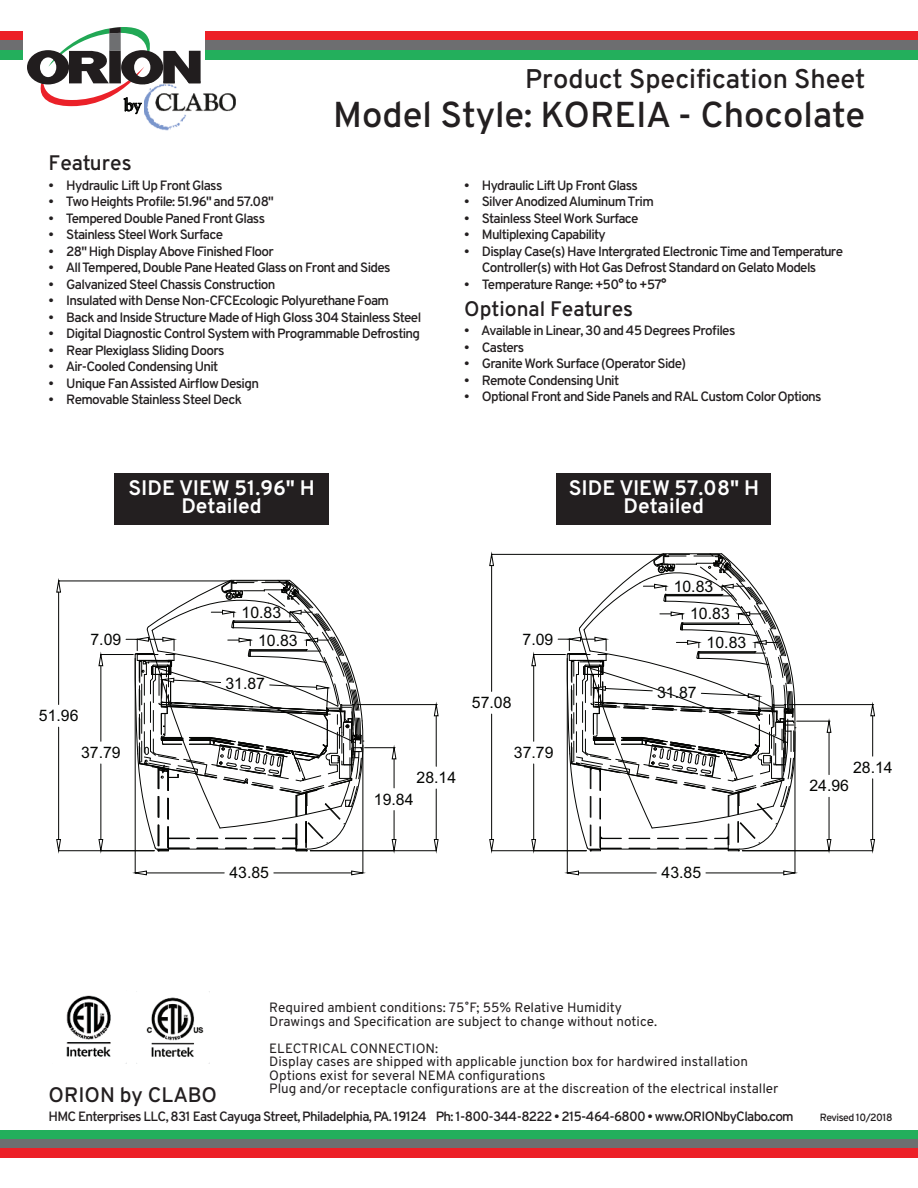
<style>
.page{position:relative;width:918px;height:1188px;background:#fff}
.page>*{position:absolute;margin:0;border:0;box-sizing:border-box;transform-origin:0 0}
.t1{font:600 36px "Overpass";color:#231f20}
.t2{font:600 27px "Overpass";color:#231f20}
.t3{font:700 21px/18px "Overpass";color:#fff;text-align:center}
.t4{font:600 21px "Overpass";color:#231f20}
.t5{font:700 18.3px "Goudy Old Style T";color:#040503}
.t6{font:15.9px "Arial";color:#040503}
.t7{font:600 13.5px/16.5px "Overpass";letter-spacing:-.05em;color:#231f20}
.t8{font:13.5px/13.5px "Overpass";color:#231f20}
.t9{font:600 10.5px "Overpass";letter-spacing:-.05em;color:#231f20}
</style>
<div class="page">
<div style="left:0;top:1130px;width:918px;height:10px;background:#23af5c"></div>
<div style="left:0;top:1140px;width:918px;height:9px;background:#6d6e70"></div>
<div style="left:0;top:1149px;width:918px;height:9px;background:#ec2027"></div>
<div style="left:0;top:32px;width:918px;height:9px;background:#ec2027"></div>
<div style="left:0;top:41px;width:918px;height:9px;background:#6d6e70"></div>
<div style="left:0;top:50px;width:918px;height:9px;background:#23af5c"></div>
<div style="left:24px;top:30px;width:181px;height:65px;background:#fff"></div>
<img style="left:144px;top:93px;width:92px;height:38px">
<svg style="left:27px;top:27px;width:174px;height:79px"></svg>
<img style="left:136px;top:991px;width:68px;height:66px">
<img style="left:66px;top:995px;width:60px;height:69px">
<div style="left:557px;top:473px;width:214px;height:52px;background:#231f20"></div>
<hr style="left:363px;top:745px;width:1px;height:128px;background:#040503">
<hr style="left:135px;top:658px;width:1px;height:215px;background:#040503">
<hr style="left:274px;top:873px;width:78px;height:1px;background:#040503">
<hr style="left:146px;top:873px;width:78px;height:1px;background:#040503">
<svg style="left:351px;top:871px;width:14px;height:4px"></svg>
<svg style="left:133px;top:871px;width:14px;height:4px"></svg>
<hr style="left:101px;top:654px;width:32px;height:1px;background:#040503">
<hr style="left:101px;top:764px;width:1px;height:76px;background:#040503">
<hr style="left:101px;top:666px;width:1px;height:75px;background:#040503">
<svg style="left:99px;top:839px;width:4px;height:14px"></svg>
<svg style="left:99px;top:652px;width:4px;height:14px"></svg>
<hr style="left:59px;top:850px;width:95px;height:1px;background:#040503">
<hr style="left:59px;top:581px;width:170px;height:1px;background:#040503">
<hr style="left:58px;top:727px;width:1px;height:113px;background:#040503">
<hr style="left:58px;top:592px;width:1px;height:113px;background:#040503">
<svg style="left:56px;top:839px;width:5px;height:14px"></svg>
<svg style="left:56px;top:579px;width:5px;height:14px"></svg>
<hr style="left:310px;top:850px;width:126px;height:1px;background:#040503">
<hr style="left:357px;top:704px;width:79px;height:1px;background:#040503">
<hr style="left:436px;top:789px;width:1px;height:51px;background:#040503">
<hr style="left:436px;top:716px;width:1px;height:50px;background:#040503">
<svg style="left:434px;top:839px;width:5px;height:14px"></svg>
<svg style="left:434px;top:702px;width:5px;height:14px"></svg>
<svg style="left:126px;top:580px;width:270px;height:273px"></svg>
<hr style="left:795px;top:732px;width:1px;height:141px;background:#040503">
<hr style="left:567px;top:658px;width:1px;height:215px;background:#040503">
<hr style="left:706px;top:873px;width:78px;height:1px;background:#040503">
<hr style="left:578px;top:873px;width:78px;height:1px;background:#040503">
<svg style="left:783px;top:871px;width:14px;height:4px"></svg>
<svg style="left:565px;top:871px;width:14px;height:4px"></svg>
<hr style="left:534px;top:654px;width:31px;height:1px;background:#040503">
<hr style="left:533px;top:764px;width:1px;height:76px;background:#040503">
<hr style="left:533px;top:666px;width:1px;height:75px;background:#040503">
<svg style="left:531px;top:839px;width:5px;height:14px"></svg>
<svg style="left:531px;top:652px;width:5px;height:14px"></svg>
<hr style="left:492px;top:850px;width:94px;height:1px;background:#040503">
<hr style="left:492px;top:554px;width:169px;height:1px;background:#040503">
<hr style="left:491px;top:714px;width:1px;height:126px;background:#040503">
<hr style="left:491px;top:566px;width:1px;height:125px;background:#040503">
<svg style="left:489px;top:839px;width:5px;height:14px"></svg>
<svg style="left:489px;top:552px;width:5px;height:14px"></svg>
<hr style="left:797px;top:721px;width:32px;height:1px;background:#040503">
<hr style="left:829px;top:797px;width:1px;height:43px;background:#040503">
<hr style="left:829px;top:732px;width:1px;height:43px;background:#040503">
<svg style="left:827px;top:839px;width:4px;height:14px"></svg>
<svg style="left:827px;top:719px;width:4px;height:14px"></svg>
<hr style="left:742px;top:850px;width:131px;height:1px;background:#040503">
<hr style="left:789px;top:704px;width:84px;height:1px;background:#040503">
<hr style="left:872px;top:779px;width:1px;height:61px;background:#040503">
<hr style="left:872px;top:716px;width:1px;height:40px;background:#040503">
<svg style="left:870px;top:839px;width:5px;height:14px"></svg>
<svg style="left:870px;top:702px;width:5px;height:14px"></svg>
<svg style="left:558px;top:553px;width:238px;height:298px"></svg>
<div style="left:114px;top:473px;width:215px;height:52px;background:#231f20"></div>
<h3 class="t5" style="left:124px;top:94px;width:19px">by</h3>
<h2 class="t2" style="left:525px;top:67px;width:342px">Product Specification Sheet</h2>
<h1 class="t1" style="left:333px;top:100px;width:533px">Model Style: KOREIA - Chocolate</h1>
<h3 class="t4" style="left:49px;top:155px;width:85px">Features</h3>
<p class="t7" style="left:49px;top:178px;width:175px">• Hydraulic Lift Up Front Glass</p>
<p class="t7" style="left:49px;top:195px;width:227px">• Two Heights Profile: 51.96" and 57.08"</p>
<p class="t7" style="left:49px;top:211px;width:218px">• Tempered Double Paned Front Glass</p>
<p class="t7" style="left:49px;top:228px;width:176px">• Stainless Steel Work Surface</p>
<p class="t7" style="left:49px;top:244px;width:227px">• 28" High DisplayAbove Finished Floor</p>
<p class="t7" style="left:49px;top:261px;width:343px">• AllTempered, Double Pane Heated Glass on Front and Sides</p>
<p class="t7" style="left:49px;top:277px;width:228px">• Galvanized Steel Chassis Construction</p>
<p class="t7" style="left:49px;top:294px;width:342px">• Insulated with Dense Non-CFCEcologic Polyurethane Foam</p>
<p class="t7" style="left:49px;top:310px;width:374px">• Back and Inside Structure Made of High Gloss 304 Stainless Steel</p>
<p class="t7" style="left:49px;top:327px;width:373px">• Digital Diagnostic Control System with Programmable Defrosting</p>
<p class="t7" style="left:49px;top:343px;width:177px">• Rear Plexiglass Sliding Doors</p>
<p class="t7" style="left:49px;top:360px;width:171px">• Air-Cooled Condensing Unit</p>
<p class="t7" style="left:49px;top:376px;width:212px">• Unique FanAssistedAirflow Design</p>
<p class="t7" style="left:49px;top:393px;width:195px">• Removable Stainless Steel Deck</p>
<p class="t7" style="left:464px;top:178px;width:175px">• Hydraulic Lift Up Front Glass</p>
<p class="t7" style="left:464px;top:195px;width:191px">• SilverAnodizedAluminumTrim</p>
<p class="t7" style="left:464px;top:211px;width:176px">• Stainless Steel Work Surface</p>
<p class="t7" style="left:464px;top:228px;width:143px">• Multiplexing Capability</p>
<p class="t7" style="left:482px;top:244px;width:363px;text-indent:-18px">• Display Case(s) Have Intergrated ElectronicTime andTemperature<br>Controller(s) with Hot Gas Defrost Standard on Gelato Models</p>
<p class="t7" style="left:464px;top:277px;width:204px">• Temperature Range: +50° to +57°</p>
<h3 class="t4" style="left:464px;top:300px;width:171px">Optional Features</h3>
<p class="t7" style="left:464px;top:324px;width:273px">• Available in Linear, 30 and 45 Degrees Profiles</p>
<p class="t7" style="left:464px;top:340px;width:62px">• Casters</p>
<p class="t7" style="left:464px;top:357px;width:224px">• Granite Work Surface (Operator Side)</p>
<p class="t7" style="left:464px;top:373px;width:157px">• Remote Condensing Unit</p>
<p class="t7" style="left:464px;top:390px;width:359px">• Optional Front and Side Panels and RAL Custom Color Options</p>
<h3 class="t3" style="left:129px;top:481px;width:188px">SIDE VIEW 51.96" H<br>Detailed</h3>
<p class="t6" style="left:90px;top:629px;width:32px">7.09</p>
<p class="t6" style="left:39px;top:705px;width:41px">51.96</p>
<p class="t6" style="left:81px;top:742px;width:41px">37.79</p>
<p class="t6" style="left:242px;top:602px;width:41px">10.83</p>
<p class="t6" style="left:258px;top:630px;width:41px">10.83</p>
<p class="t6" style="left:225px;top:673px;width:41px">31.87</p>
<p class="t6" style="left:229px;top:862px;width:41px">43.85</p>
<h3 class="t3" style="left:569px;top:481px;width:192px">SIDE VIEW 57.08" H<br>Detailed</h3>
<p class="t6" style="left:523px;top:629px;width:32px">7.09</p>
<p class="t6" style="left:417px;top:767px;width:41px">28.14</p>
<p class="t6" style="left:374px;top:789px;width:41px">19.84</p>
<p class="t6" style="left:472px;top:692px;width:41px">57.08</p>
<p class="t6" style="left:514px;top:742px;width:41px">37.79</p>
<p class="t6" style="left:674px;top:576px;width:41px">10.83</p>
<p class="t6" style="left:690px;top:603px;width:41px">10.83</p>
<p class="t6" style="left:707px;top:632px;width:41px">10.83</p>
<p class="t6" style="left:657px;top:682px;width:41px">31.87</p>
<p class="t6" style="left:662px;top:862px;width:41px">43.85</p>
<p class="t6" style="left:853px;top:757px;width:41px">28.14</p>
<p class="t6" style="left:809px;top:775px;width:41px">24.96</p>
<p class="t8" style="left:269px;top:1002px;width:389px">Required ambient conditions: 75˚F; 55% Relative Humidity<br>Drawings and Specification are subject to change without notice.</p>
<p class="t8" style="left:269px;top:1043px;width:511px">ELECTRICAL CONNECTION:<br>Display cases are shipped with applicable junction box for hardwired installation Options exist for several NEMA configurations<br>Plug and/or receptacle configurations are at the discreation of the electrical installer</p>
<h3 class="t4" style="left:49px;top:1086px;width:170px">ORION by CLABO</h3>
<p class="t7" style="left:49px;top:1110px;width:747px">HMC Enterprises LLC, 831 East Cayuga Street, Philadelphia, PA. 19124 Ph: 1-800-344-8222 • 215-464-6800 • www.ORIONbyClabo.com</p>
<p class="t9" style="left:820px;top:1113px;width:74px">Revised 10/2018</p>
</div>
